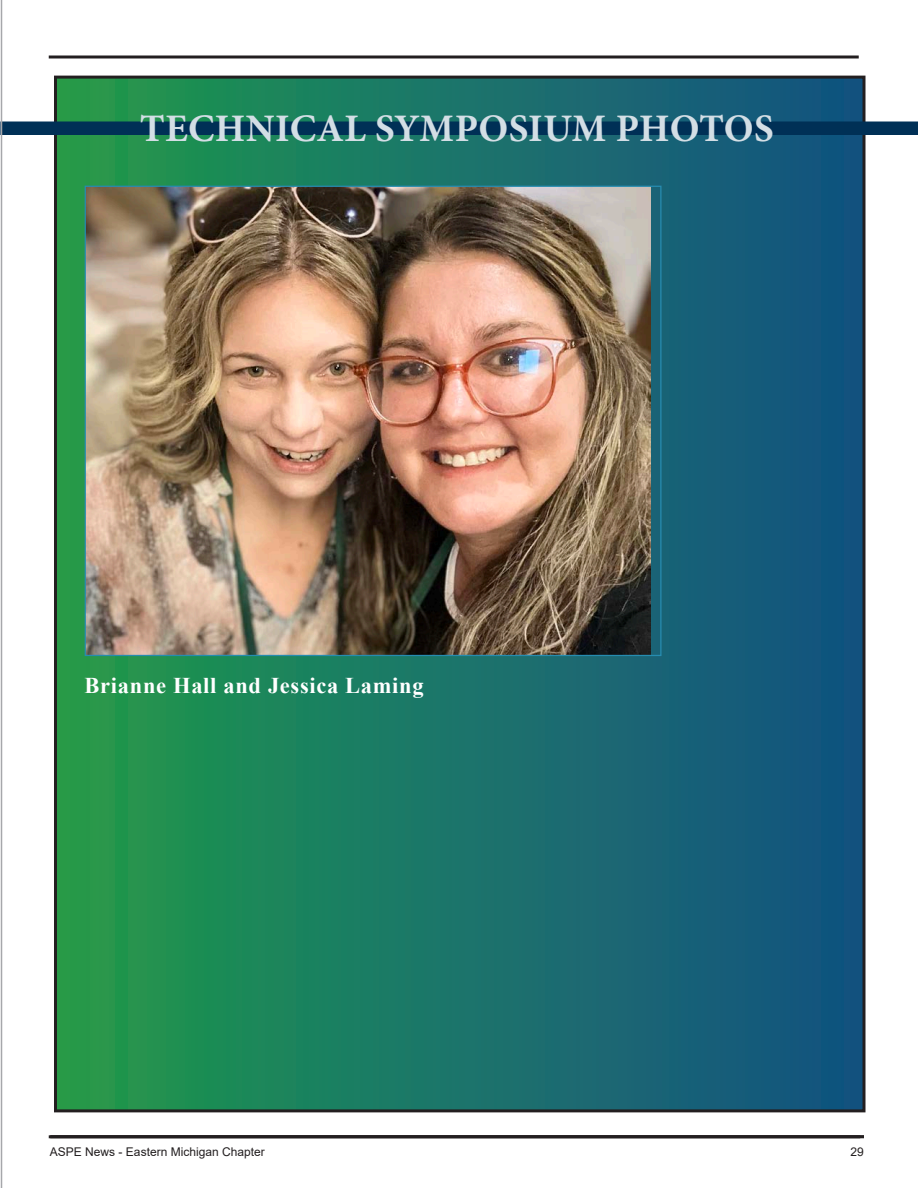
<style>
.page{position:relative;width:918px;height:1188px;background:#fff}
.page>*{position:absolute;margin:0;border:0;box-sizing:border-box;transform-origin:0 0}
.t1{font:700 39px "Minion Pro";letter-spacing:.01em;color:#d3dee5}
.t2{font:700 22.5px "Times New Roman";letter-spacing:.03em;color:#fff}
.t3{font:12px "Arial";color:#231f20}
</style>
<div class="page">
<div style="left:56px;top:77px;width:808px;height:1034px;background:linear-gradient(to right,#249a4c,#135083)"></div>
<div style="left:0;top:122px;width:918px;height:13px;background:#003056"></div>
<img style="left:87px;top:188px;width:564px;height:466px">
<hr style="left:49px;top:56px;width:810px;height:2px;background:#231f20">
<hr style="left:49px;top:1135px;width:811px;height:3px;background:#231f20">
<hr style="left:1px;top:0;width:1px;height:1188px;background:#a6a7ab">
<h1 class="t1" style="left:140px;top:101px;width:636px">TECHNICAL SYMPOSIUM PHOTOS</h1>
<h2 class="t2" style="left:85px;top:669px;width:341px">Brianne Hall and Jessica Laming</h2>
<p class="t3" style="left:50px;top:1143px;width:216px">ASPE News - Eastern Michigan Chapter</p>
<p class="t3" style="left:850px;top:1143px;width:15px">29</p>
</div>
